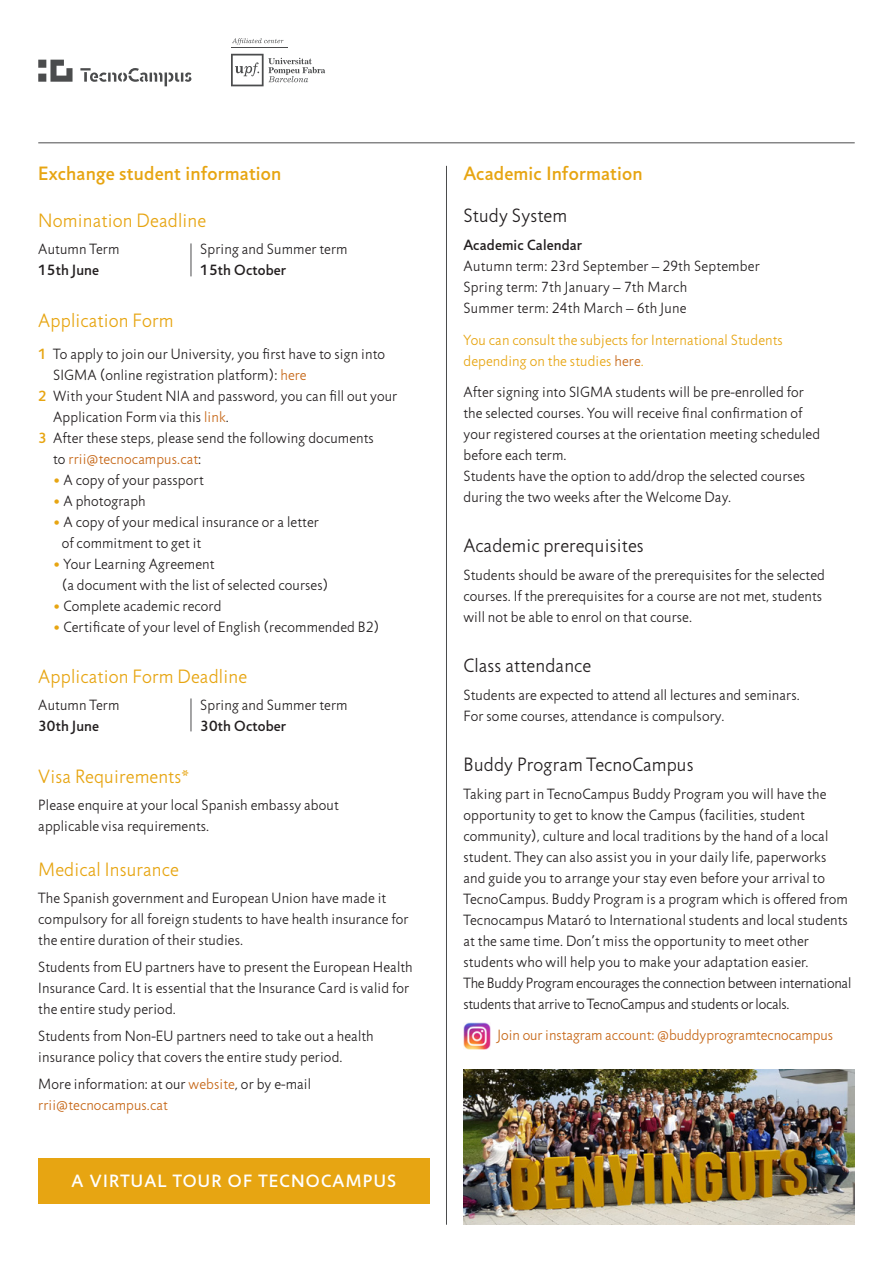
<style>
.page{position:relative;width:893px;height:1263px;background:#fff}
.page>*{position:absolute;margin:0;border:0;box-sizing:border-box;transform-origin:0 0}
.t1{font:300 19.5px "Jigsaw";letter-spacing:.01em;color:#e7a512}
.t2{font:300 19.5px "Jigsaw";letter-spacing:.01em;color:#231f20}
.t3{font:500 19.5px "Jigsaw";letter-spacing:.01em;color:#e7a512}
.t4{font:500 18px "Jigsaw";letter-spacing:.07em;color:#fff}
.t5{font:300 15px/21px "Jigsaw";letter-spacing:.01em;color:#231f20}
.t6{font:300 15px/21px "Jigsaw";letter-spacing:.01em;color:#e7a512}
.t7{font:300 15px "Jigsaw";color:#c66717}
.t8{font:500 15px "Jigsaw";letter-spacing:.01em;color:#231f20}
.s1{color:#c66717}
.s2{font-weight:500;color:#e7a512}
.s3{color:#231f20}
.s4{color:#e7a512}
</style>
<div class="page">
<div style="left:38px;top:1157px;width:391px;height:46px;background:#e7a512"></div>
<hr style="left:38px;top:142px;width:817px;height:1px;background:#4b4c4d">
<hr style="left:446px;top:166px;width:1px;height:1059px;background:#4b4c4d">
<hr style="left:191px;top:243px;width:1px;height:33px;background:#4b4c4d">
<hr style="left:191px;top:698px;width:1px;height:33px;background:#4b4c4d">
<svg style="left:80px;top:68px;width:111px;height:18px"></svg>
<svg style="left:38px;top:60px;width:35px;height:22px"></svg>
<hr style="left:231px;top:47px;width:56px;height:1px;background:#4b4c4d">
<svg style="left:231px;top:54px;width:94px;height:32px"></svg>
<svg style="left:232px;top:38px;width:51px;height:7px"></svg>
<img style="left:463px;top:1069px;width:392px;height:156px">
<img style="left:463px;top:1022px;width:27px;height:27px">
<h1 class="t3" style="left:38px;top:162px;width:245px">Exchange student information</h1>
<h1 class="t3" style="left:463px;top:162px;width:181px">Academic Information</h1>
<h1 class="t2" style="left:463px;top:204px;width:105px">Study System</h1>
<p class="t8" style="left:463px;top:237px;width:120px">Academic Calendar</p>
<p class="t5" style="left:463px;top:256px;width:298px">Autumn term: 23rd September – 29th September<br>Spring term: 7th January – 7th March<br>Summer term: 24th March – 6th June</p>
<p class="t6" style="left:463px;top:330px;width:321px">You can consult the subjects for International Students depending on the studies <span class="s1">here</span>.</p>
<p class="t5" style="left:463px;top:382px;width:358px">After signing into SIGMA students will be pre-enrolled for the selected courses. You will receive final confirmation of your registered courses at the orientation meeting scheduled before each term.<br>Students have the option to add/drop the selected courses during the two weeks after the Welcome Day.</p>
<h1 class="t2" style="left:463px;top:534px;width:182px">Academic prerequisites</h1>
<p class="t5" style="left:463px;top:565px;width:363px">Students should be aware of the prerequisites for the selected courses. If the prerequisites for a course are not met, students will not be able to enrol on that course.</p>
<h1 class="t2" style="left:463px;top:654px;width:129px">Class attendance</h1>
<p class="t5" style="left:463px;top:685px;width:338px">Students are expected to attend all lectures and seminars.<br>For some courses, attendance is compulsory.</p>
<h1 class="t2" style="left:463px;top:753px;width:232px">Buddy Program TecnoCampus</h1>
<p class="t5" style="left:463px;top:784px;width:389px">Taking part in TecnoCampus Buddy Program you will have the opportunity to get to know the Campus (facilities, student community), culture and local traditions by the hand of a local student. They can also assist you in your daily life, paperworks and guide you to arrange your stay even before your arrival to TecnoCampus. Buddy Program is a program which is offered from Tecnocampus Mataró to International students and local students at the same time. Don’t miss the opportunity to meet other students who will help you to make your adaptation easier.<br>The Buddy Program encourages the connection between international students that arrive to TecnoCampus and students or locals.</p>
<h1 class="t1" style="left:38px;top:209px;width:169px">Nomination Deadline</h1>
<p class="t5" style="left:38px;top:239px;width:83px">Autumn Term</p>
<p class="t5" style="left:200px;top:239px;width:149px">Spring and Summer term</p>
<p class="t8" style="left:38px;top:261px;width:62px">15th June</p>
<p class="t8" style="left:200px;top:261px;width:87px">15th October</p>
<h1 class="t1" style="left:38px;top:310px;width:137px">Application Form</h1>
<p class="t5" style="left:38px;top:344px;width:348px"><span class="s2">1</span> To apply to join our University, you first have to sign into</p>
<p class="t5" style="left:53px;top:365px;width:255px">SIGMA (online registration platform): <span class="s1">here</span></p>
<p class="t5" style="left:38px;top:386px;width:360px"><span class="s2">2</span> With your Student NIA and password, you can fill out your</p>
<p class="t5" style="left:53px;top:407px;width:177px">Application Form via this <span class="s1">link</span>.</p>
<p class="t5" style="left:38px;top:428px;width:337px"><span class="s2">3</span> After these steps, please send the following documents</p>
<p class="t7" style="left:53px;top:450px;width:150px"><span class="s3">to</span> rrii@tecnocampus.cat<span class="s3">:</span></p>
<p class="t5" style="left:53px;top:470px;width:152px"><span class="s4">•</span> A copy of your passport</p>
<p class="t5" style="left:53px;top:491px;width:94px"><span class="s4">•</span> A photograph</p>
<p class="t5" style="left:62px;top:512px;width:259px;text-indent:-9px"><span class="s4">•</span> A copy of your medical insurance or a letter of commitment to get it</p>
<p class="t5" style="left:62px;top:554px;width:268px;text-indent:-9px"><span class="s4">•</span> Your Learning Agreement<br>(a document with the list of selected courses)</p>
<p class="t5" style="left:53px;top:596px;width:170px"><span class="s4">•</span> Complete academic record</p>
<p class="t5" style="left:53px;top:617px;width:328px"><span class="s4">•</span> Certificate of your level of English (recommended B2)</p>
<h1 class="t1" style="left:38px;top:665px;width:210px">Application Form Deadline</h1>
<p class="t5" style="left:38px;top:695px;width:83px">Autumn Term</p>
<p class="t5" style="left:200px;top:695px;width:149px">Spring and Summer term</p>
<p class="t8" style="left:38px;top:717px;width:62px">30th June</p>
<p class="t8" style="left:200px;top:717px;width:87px">30th October</p>
<h1 class="t1" style="left:38px;top:766px;width:152px">Visa Requirements*</h1>
<p class="t5" style="left:38px;top:795px;width:302px">Please enquire at your local Spanish embassy about applicable visa requirements.</p>
<h1 class="t1" style="left:38px;top:859px;width:142px">Medical Insurance</h1>
<p class="t5" style="left:38px;top:888px;width:372px">The Spanish government and European Union have made it compulsory for all foreign students to have health insurance for the entire duration of their studies.</p>
<p class="t5" style="left:38px;top:957px;width:376px">Students from EU partners have to present the European Health<br>Insurance Card. It is essential that the Insurance Card is valid for the entire study period.</p>
<p class="t5" style="left:38px;top:1026px;width:337px">Students from Non-EU partners need to take out a health insurance policy that covers the entire study period.</p>
<p class="t5" style="left:38px;top:1074px;width:274px">More information: at our <span class="s1">website</span>, or by e-mail <span class="s1">rrii@tecnocampus.cat</span></p>
<p class="t7" style="left:497px;top:1027px;width:337px">Join our instagram account: @buddyprogramtecnocampus</p>
<p class="t4" style="left:72px;top:1170px;width:326px">A VIRTUAL TOUR OF TECNOCAMPUS</p>
</div>
